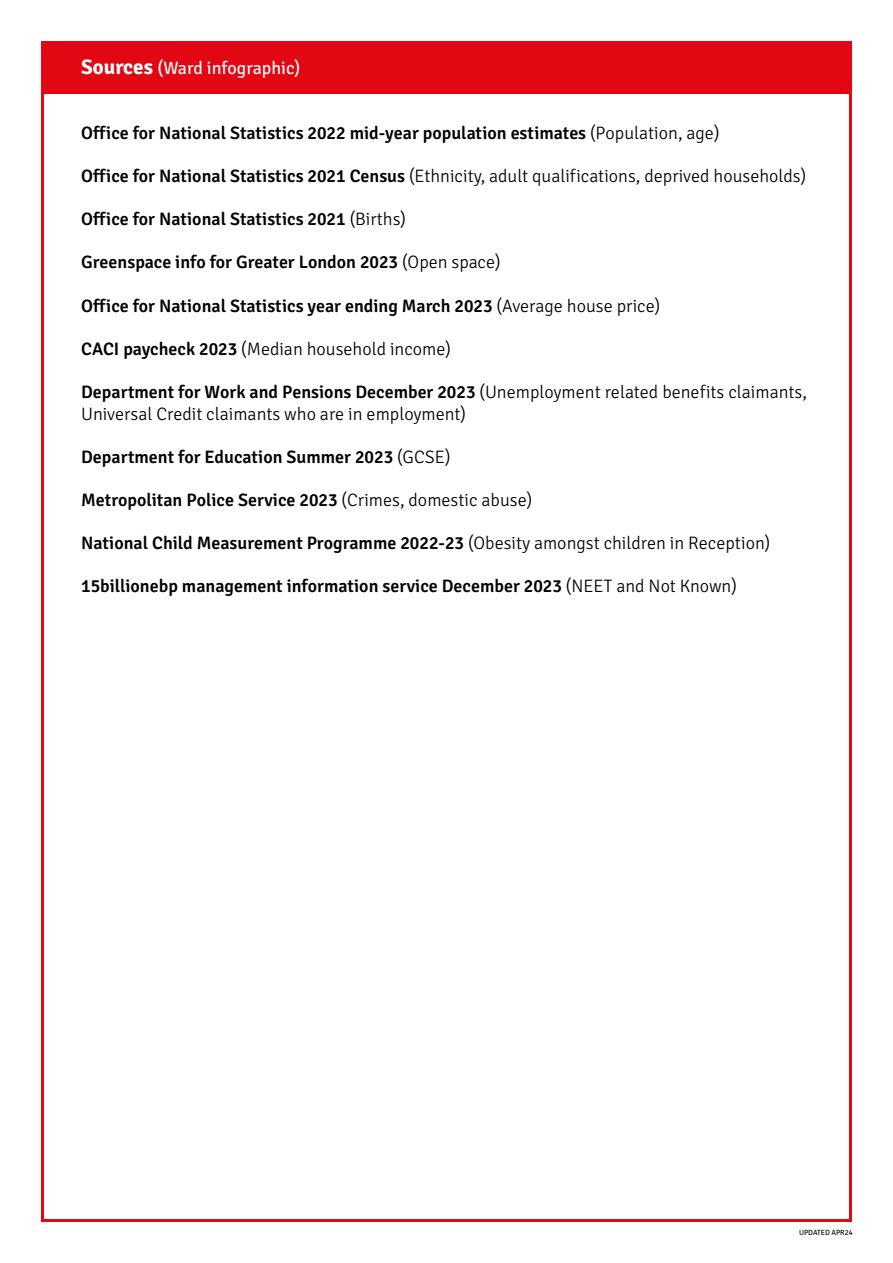
<style>
.page{position:relative;width:893px;height:1263px;background:#fff}
.page>*{position:absolute;margin:0;border:0;box-sizing:border-box;transform-origin:0 0}
.t1{font:600 18px "Signika Negative";color:#000}
.t2{font:300 18px/21.6px "Signika Negative";color:#000}
.t3{font:18px "Signika Negative";color:#fff}
.t4{font:7.5px "Signika Negative";color:#000}
.s1{font-weight:700;font-size:21px}
.s2{font-weight:300}
.s3{font-weight:600}
</style>
<div class="page">
<div style="left:43px;top:43px;width:809px;height:51px;background:#e30613"></div>
<p class="t3" style="left:81px;top:58px;width:221px"><span class="s1">Sources</span> (Ward infographic)</p>
<p class="t1" style="left:81px;top:122px;width:640px">Office for National Statistics 2022 mid-year population estimates <span class="s2">(Population, age)</span></p>
<p class="t2" style="left:81px;top:165px;width:726px"><span class="s3">Office for National Statistics 2021 Census</span> (Ethnicity, adult qualifications, deprived households)</p>
<p class="t1" style="left:81px;top:209px;width:326px">Office for National Statistics 2021 <span class="s2">(Births)</span></p>
<p class="t1" style="left:81px;top:252px;width:421px">Greenspace info for Greater London 2023 <span class="s2">(Open space)</span></p>
<p class="t1" style="left:81px;top:295px;width:581px">Office for National Statistics year ending March 2023 <span class="s2">(Average house price)</span></p>
<p class="t2" style="left:81px;top:338px;width:371px"><span class="s3">CACI paycheck 2023</span> (Median household income)</p>
<p class="t2" style="left:81px;top:381px;width:727px"><span class="s3">Department for Work and Pensions December 2023</span> (Unemployment related benefits claimants,<br>Universal Credit claimants who are in employment)</p>
<p class="t1" style="left:81px;top:446px;width:371px">Department for Education Summer 2023 <span class="s2">(GCSE)</span></p>
<p class="t1" style="left:81px;top:489px;width:453px">Metropolitan Police Service 2023 <span class="s2">(Crimes, domestic abuse)</span></p>
<p class="t1" style="left:81px;top:533px;width:691px">National Child Measurement Programme 2022-23 <span class="s2">(Obesity amongst children in Reception)</span></p>
<p class="t1" style="left:81px;top:576px;width:657px">15billionebp management information service December 2023 <span class="s2">(NEET and Not Known)</span></p>
<p class="t4" style="left:799px;top:1228px;width:55px">UPDATED APR24</p>
</div>
